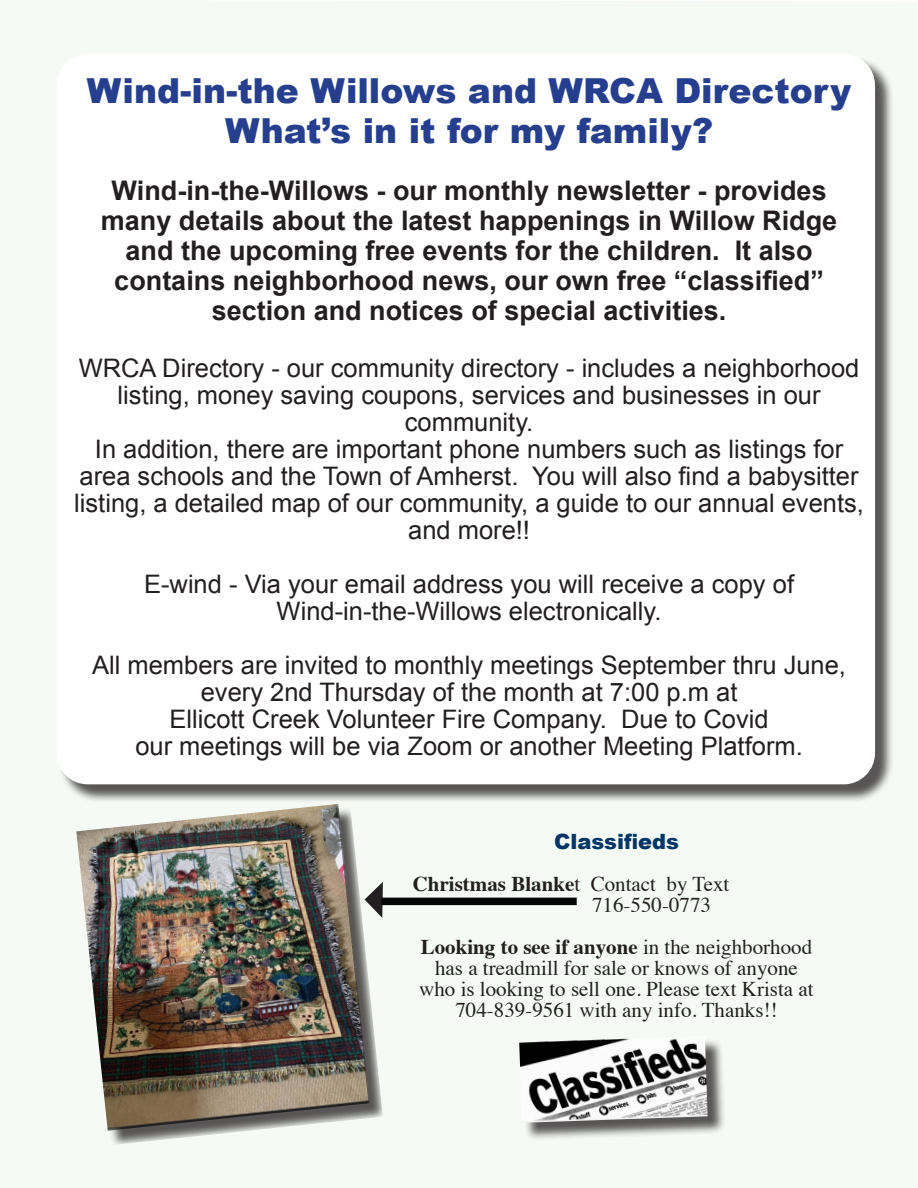
<style>
.page{position:relative;width:918px;height:1188px;background:#fff}
.page>*{position:absolute;margin:0;border:0;box-sizing:border-box;transform-origin:0 0}
.t1{font:900 34.5px "Arial";color:#253f8e}
.t2{font:700 27px/30px "Arial";color:#231f20;text-align:center}
.t3{font:25.5px/27px "Arial";color:#231f20;text-align:center}
.t4{font:21px/21px "Times";color:#231f20;text-align:center}
.t5{font:700 21px "Times";color:#231f20}
.t6{font:900 21px "Arial";color:#003667}
.s1{font-weight:400}
.s2{font-weight:700}
</style>
<div class="page">
<div style="left:0;top:1px;width:918px;height:1187px;background:#f5faf4"></div>
<div style="left:59px;top:56px;width:835px;height:747px;background:#231f20;opacity:.75"></div>
<div style="left:56px;top:54px;width:819px;height:730px;background:#fff;border-radius:31px"></div>
<div style="left:79px;top:807px;width:304px;height:340px;background:#231f20;opacity:.75"></div>
<img style="left:76px;top:804px;width:294px;height:327px">
<div style="left:522px;top:1039px;width:204px;height:102px;background:#231f20;opacity:.75"></div>
<img style="left:519px;top:1036px;width:189px;height:87px">
<svg style="left:365px;top:882px;width:18px;height:36px"></svg>
<div style="left:381px;top:898px;width:196px;height:7px;background:#040505"></div>
<p class="t1" style="left:87px;top:65px;width:766px">Wind-in-the Willows and WRCA Directory</p>
<p class="t1" style="left:225px;top:106px;width:490px">What’s in it for my family?</p>
<p class="t2" style="left:101px;top:177px;width:738px">Wind-in-the-Willows - our monthly newsletter - provides many details about the latest happenings in Willow Ridge and the upcoming free events for the children. It also contains neighborhood news, our own free “classified” section and notices of special activities.</p>
<p class="t3" style="left:79px;top:355px;width:782px">WRCA Directory - our community directory - includes a neighborhood listing, money saving coupons, services and businesses in our community.</p>
<p class="t3" style="left:74px;top:436px;width:791px">In addition, there are important phone numbers such as listings for area schools and the Town of Amherst. You will also find a babysitter listing, a detailed map of our community, a guide to our annual events, and more!!</p>
<p class="t3" style="left:144px;top:571px;width:651px">E-wind - Via your email address you will receive a copy of</p>
<p class="t3" style="left:277px;top:598px;width:386px">Wind-in-the-Willows electronically.</p>
<p class="t3" style="left:92px;top:652px;width:755px">All members are invited to monthly meetings September thru June,</p>
<p class="t3" style="left:201px;top:679px;width:538px">every 2nd Thursday of the month at 7:00 p.m at</p>
<p class="t3" style="left:170px;top:706px;width:601px">Ellicott Creek Volunteer Fire Company. Due to Covid</p>
<p class="t3" style="left:135px;top:733px;width:669px">our meetings will be via Zoom or another Meeting Platform.</p>
<p class="t6" style="left:554px;top:826px;width:126px">Classifieds</p>
<p class="t5" style="left:413px;top:864px;width:318px">Christmas Blanke<span class="s1">t Contact by Text</span></p>
<p class="t4" style="left:592px;top:893px;width:120px">716-550-0773</p>
<p class="t4" style="left:421px;top:935px;width:393px"><span class="s2">Looking to see if anyone</span> in the neighborhood has a treadmill for sale or knows of anyone</p>
<p class="t4" style="left:419px;top:977px;width:396px">who is looking to sell one. Please text Krista at<br>704-839-9561 with any info. Thanks!!</p>
</div>
